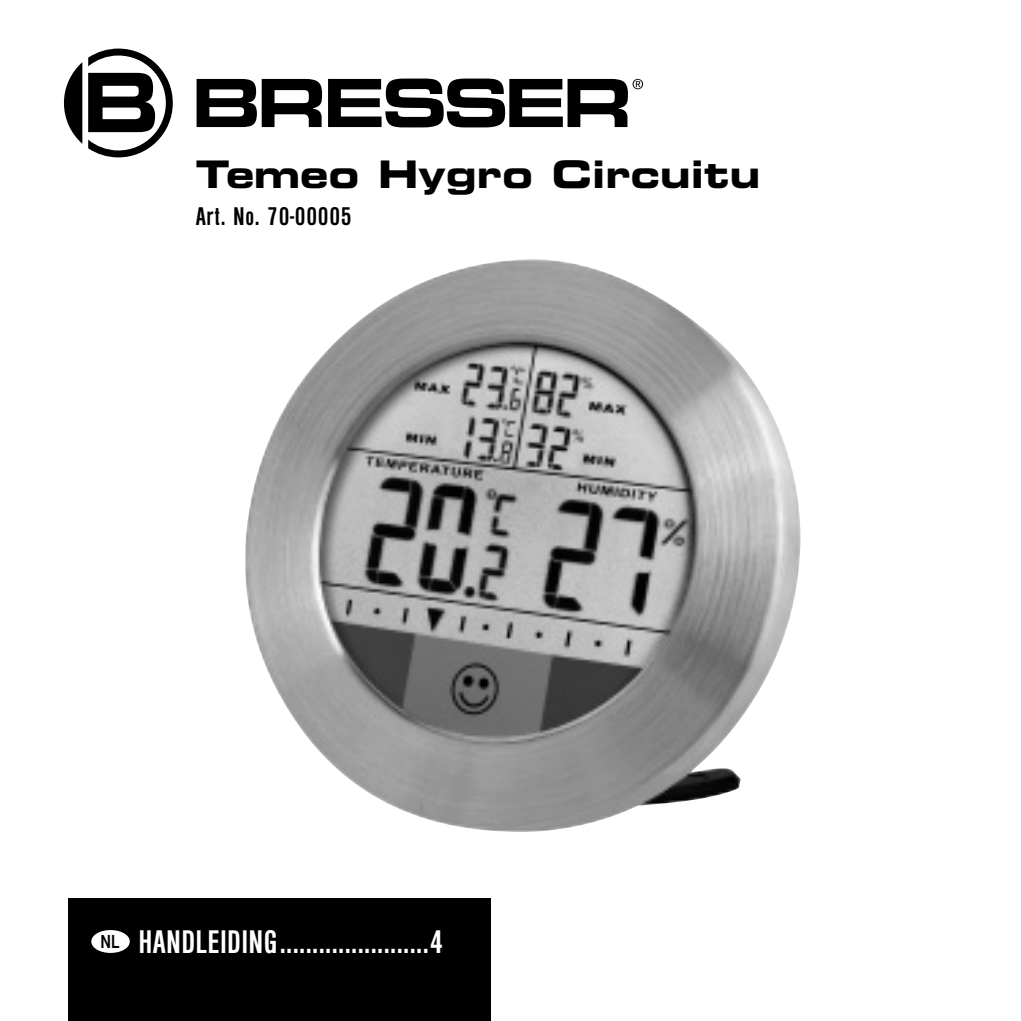
<style>
.page{position:relative;width:1021px;height:1021px;background:#fff}
.page>*{position:absolute;margin:0;border:0;box-sizing:border-box;transform-origin:0 0}
.t1{font:38px "Eurostile Bold Extended Two";color:#000}
.t2{font:34px "Nimbus San D Bol Con";letter-spacing:.01em;color:#fff}
.t3{font:26.8px "Nimbus San D Bol Con";letter-spacing:.025em;color:#000}
.s1{font-family:"Nimbus San D";font-weight:700;font-size:19.6px;color:#000}
</style>
<div class="page">
<svg style="left:196px;top:79px;width:126px;height:48px"></svg>
<svg style="left:328px;top:79px;width:315px;height:48px"></svg>
<svg style="left:64px;top:62px;width:18px;height:82px"></svg>
<svg style="left:88px;top:49px;width:85px;height:108px"></svg>
<img style="left:245px;top:259px;width:555px;height:573px">
<div style="left:68px;top:898px;width:422px;height:122px;background:#000"></div>
<div style="left:92px;top:931px;width:37px;height:20px;background:#fff;border-radius:50%"></div>
<div style="left:91px;top:930px;width:39px;height:22px;border:2px solid #fff;border-radius:50%"></div>
<p class="t1" style="left:196px;top:148px;width:566px">Temeo Hygro Circuitu</p>
<p class="t3" style="left:196px;top:202px;width:158px">Art. No. 70-00005</p>
<p class="t2" style="left:100px;top:923px;width:344px"><span class="s1">NL</span> HANDLEIDING.......................4</p>
</div>
